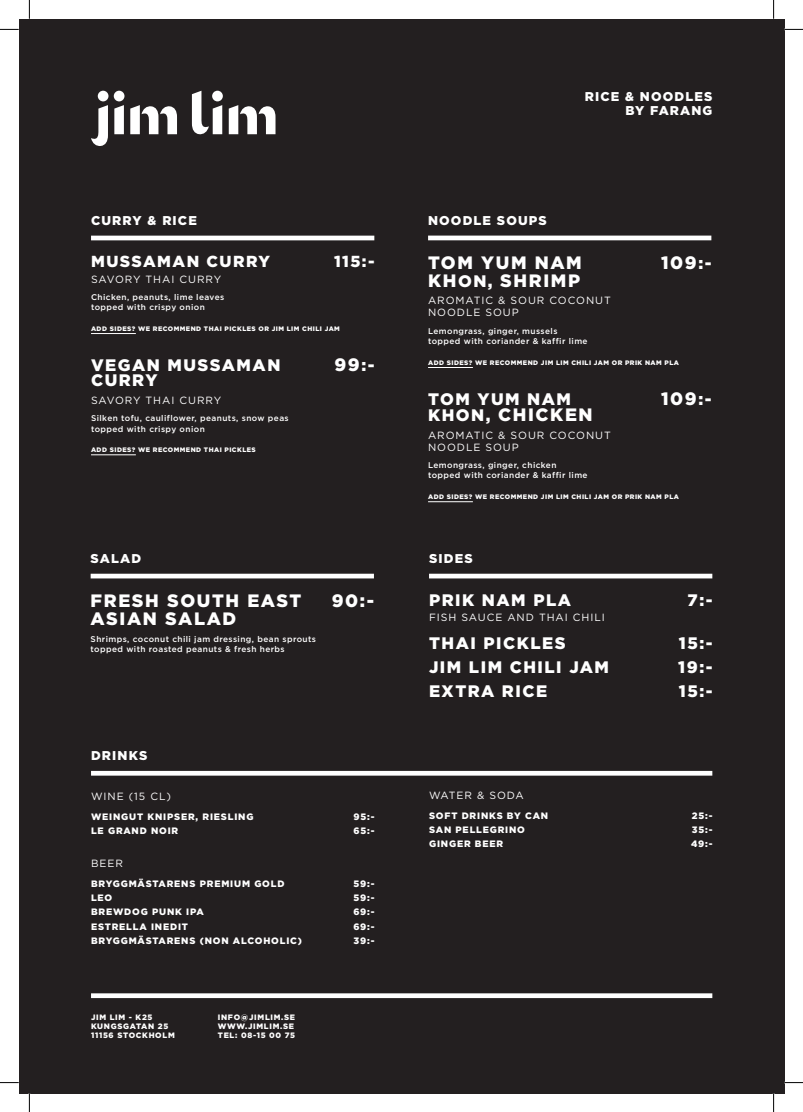
<style>
.page{position:relative;width:803px;height:1112px;background:#fff}
.page>*{position:absolute;margin:0;border:0;box-sizing:border-box;transform-origin:0 0}
.t1{font:900 17.88px "Gotham";letter-spacing:.09em;color:#fff}
.t2{font:900 16.62px "Gotham";letter-spacing:.09em;color:#fff}
.t3{font:900 16px "Gotham";letter-spacing:.09em;color:#fff}
.TXT{font:900 12.75px "Gotham";letter-spacing:.09em;color:#fff}
.t4{font:10.5px/12px "Gotham";letter-spacing:.09em;color:#fff}
.Text_ALL_CAPS{font:900 9.25px "Gotham";letter-spacing:.09em;color:#fff}
.Text{font:500 8.25px/10.1px "Gotham";letter-spacing:.05em;color:#fff}
.TXT-2{font:900 7.75px "Gotham";letter-spacing:.09em;color:#fff}
.TXT-3{font:900 6.5px "Gotham";letter-spacing:.07em;color:#fff}
.s1{font-size:16.62px}
</style>
<div class="page">
<div style="left:19px;top:19px;width:765px;height:1073px;background:#231f20"></div>
<div style="left:429px;top:573px;width:283px;height:5px;background:#fff"></div>
<div style="left:91px;top:770px;width:621px;height:5px;background:#fff"></div>
<div style="left:114px;top:91px;width:10px;height:10px;background:#fff;border-radius:50%"></div>
<svg style="left:114px;top:105px;width:10px;height:29px"></svg>
<div style="left:98px;top:91px;width:10px;height:10px;background:#fff;border-radius:50%"></div>
<svg style="left:130px;top:105px;width:47px;height:29px"></svg>
<svg style="left:229px;top:105px;width:46px;height:29px"></svg>
<svg style="left:192px;top:91px;width:30px;height:44px"></svg>
<svg style="left:91px;top:105px;width:17px;height:41px"></svg>
<svg style="left:91px;top:993px;width:621px;height:4px;fill:#fff"></svg>
<div style="left:91px;top:235px;width:283px;height:5px;background:#fff"></div>
<div style="left:91px;top:573px;width:283px;height:5px;background:#fff"></div>
<hr style="left:91px;top:333px;width:45px;height:1px;background:#fff">
<hr style="left:91px;top:454px;width:45px;height:1px;background:#fff">
<div style="left:428px;top:235px;width:283px;height:5px;background:#fff"></div>
<hr style="left:428px;top:367px;width:45px;height:1px;background:#fff">
<hr style="left:428px;top:501px;width:45px;height:1px;background:#fff">
<svg style="left:0;top:29px;width:19px;height:1px"></svg>
<svg style="left:784px;top:29px;width:19px;height:1px"></svg>
<svg style="left:0;top:1082px;width:19px;height:1px"></svg>
<svg style="left:784px;top:1081px;width:19px;height:2px"></svg>
<svg style="left:29px;top:0;width:1px;height:19px"></svg>
<svg style="left:29px;top:1092px;width:1px;height:19px"></svg>
<svg style="left:773px;top:0;width:1px;height:19px"></svg>
<svg style="left:773px;top:1092px;width:1px;height:19px"></svg>
<p class="TXT" style="left:91px;top:212px;width:107px">CURRY &amp; RICE</p>
<h1 class="t3" style="left:91px;top:250px;width:181px">MUSSAMAN CURRY</h1>
<h1 class="t3" style="left:334px;top:250px;width:42px">115:-</h1>
<h2 class="t4" style="left:91px;top:272px;width:132px">SAVORY THAI CURRY</h2>
<p class="Text" style="left:91px;top:292px;width:135px">Chicken, peanuts, lime leaves</p>
<p class="Text" style="left:91px;top:302px;width:115px">topped with crispy onion</p>
<p class="TXT-3" style="left:91px;top:324px;width:250px">ADD SIDES? WE RECOMMEND THAI PICKLES OR JIM LIM CHILI JAM</p>
<h1 class="t2" style="left:91px;top:354px;width:191px">VEGAN MUSSAMAN</h1>
<h1 class="t1" style="left:334px;top:352px;width:42px">99<span class="s1">:-</span></h1>
<h1 class="t2" style="left:91px;top:369px;width:68px">CURRY</h1>
<h2 class="t4" style="left:91px;top:394px;width:132px">SAVORY THAI CURRY</h2>
<p class="Text" style="left:91px;top:413px;width:199px">Silken tofu, cauliflower, peanuts, snow peas</p>
<p class="Text" style="left:91px;top:423px;width:115px">topped with crispy onion</p>
<p class="TXT-3" style="left:91px;top:445px;width:166px">ADD SIDES? WE RECOMMEND THAI PICKLES</p>
<p class="TXT" style="left:91px;top:549px;width:52px">SALAD</p>
<h1 class="t1" style="left:91px;top:588px;width:212px">FRESH SOUTH EAST</h1>
<h1 class="t1" style="left:332px;top:588px;width:44px">90:-</h1>
<h1 class="t1" style="left:91px;top:606px;width:147px">ASIAN SALAD</h1>
<p class="Text" style="left:91px;top:633px;width:227px">Shrimps, coconut chili jam dressing, bean sprouts topped with roasted peanuts &amp; fresh herbs</p>
<p class="TXT" style="left:91px;top:746px;width:58px">DRINKS</p>
<h2 class="t4" style="left:91px;top:790px;width:81px">WINE (15 CL)</h2>
<p class="Text_ALL_CAPS" style="left:91px;top:810px;width:164px">WEINGUT KNIPSER, RIESLING</p>
<p class="Text_ALL_CAPS" style="left:354px;top:810px;width:22px">95:-</p>
<p class="Text_ALL_CAPS" style="left:91px;top:824px;width:89px">LE GRAND NOIR</p>
<p class="Text_ALL_CAPS" style="left:353px;top:824px;width:23px">65:-</p>
<h2 class="t4" style="left:91px;top:857px;width:33px">BEER</h2>
<p class="Text_ALL_CAPS" style="left:91px;top:877px;width:195px">BRYGGMÄSTARENS PREMIUM GOLD</p>
<p class="Text_ALL_CAPS" style="left:354px;top:877px;width:22px">59:-</p>
<p class="Text_ALL_CAPS" style="left:91px;top:891px;width:23px">LEO</p>
<p class="Text_ALL_CAPS" style="left:354px;top:891px;width:22px">59:-</p>
<p class="Text_ALL_CAPS" style="left:91px;top:905px;width:114px">BREWDOG PUNK IPA</p>
<p class="Text_ALL_CAPS" style="left:353px;top:905px;width:23px">69:-</p>
<p class="Text_ALL_CAPS" style="left:91px;top:919px;width:98px">ESTRELLA INEDIT</p>
<p class="Text_ALL_CAPS" style="left:353px;top:919px;width:23px">69:-</p>
<p class="Text_ALL_CAPS" style="left:91px;top:934px;width:212px">BRYGGMÄSTARENS (NON ALCOHOLIC)</p>
<p class="Text_ALL_CAPS" style="left:354px;top:934px;width:22px">39:-</p>
<p class="TXT-2" style="left:91px;top:1012px;width:63px">JIM LIM - K25</p>
<p class="TXT-2" style="left:91px;top:1021px;width:79px">KUNGSGATAN 25</p>
<p class="TXT-2" style="left:91px;top:1029px;width:85px">11156 STOCKHOLM</p>
<p class="TXT-2" style="left:218px;top:1012px;width:79px">INFO@JIMLIM.SE</p>
<p class="TXT-2" style="left:218px;top:1021px;width:78px">WWW.JIMLIM.SE</p>
<p class="TXT-2" style="left:218px;top:1029px;width:79px">TEL: 08-15 00 75</p>
<p class="TXT" style="left:585px;top:88px;width:129px">RICE &amp; NOODLES</p>
<p class="TXT" style="left:625px;top:102px;width:88px">BY FARANG</p>
<p class="TXT" style="left:428px;top:212px;width:120px">NOODLE SOUPS</p>
<h1 class="t1" style="left:428px;top:250px;width:155px">TOM YUM NAM</h1>
<h1 class="t1" style="left:661px;top:250px;width:52px">109<span class="s1">:-</span></h1>
<h1 class="t1" style="left:428px;top:268px;width:153px">KH<span class="s1">ON,</span> SHRIMP</h1>
<h2 class="t4" style="left:428px;top:294px;width:184px">AROMATIC &amp; SOUR COCONUT<br>NOODLE SOUP</h2>
<p class="Text" style="left:428px;top:326px;width:131px">Lemongrass, ginger, mussels</p>
<p class="Text" style="left:428px;top:336px;width:161px">topped with coriander &amp; kaffir lime</p>
<p class="TXT-3" style="left:428px;top:358px;width:252px">ADD SIDES? WE RECOMMEND JIM LIM CHILI JAM OR PRIK NAM PLA</p>
<h1 class="t2" style="left:428px;top:387px;width:144px">TOM YUM NAM</h1>
<h1 class="t1" style="left:661px;top:386px;width:52px">109<span class="s1">:-</span></h1>
<h1 class="t1" style="left:428px;top:402px;width:166px"><span class="s1">KHON,</span> CHICKEN</h1>
<h2 class="t4" style="left:428px;top:428px;width:184px">AROMATIC &amp; SOUR COCONUT<br>NOODLE SOUP</h2>
<p class="Text" style="left:428px;top:460px;width:130px">Lemongrass, ginger, chicken</p>
<p class="Text" style="left:428px;top:470px;width:161px">topped with coriander &amp; kaffir lime</p>
<p class="TXT-3" style="left:428px;top:492px;width:252px">ADD SIDES? WE RECOMMEND JIM LIM CHILI JAM OR PRIK NAM PLA</p>
<p class="TXT" style="left:429px;top:549px;width:45px">SIDES</p>
<h1 class="t2" style="left:429px;top:588px;width:144px">PRIK NAM PLA</h1>
<h1 class="t2" style="left:688px;top:588px;width:26px">7:-</h1>
<h2 class="t4" style="left:429px;top:611px;width:177px">FISH SAUCE AND THAI CHILI</h2>
<h1 class="t2" style="left:429px;top:631px;width:138px">THAI PICKLES</h1>
<h1 class="t2" style="left:679px;top:631px;width:35px">15:-</h1>
<h1 class="t2" style="left:429px;top:655px;width:181px">JIM LIM CHILI JAM</h1>
<h1 class="t2" style="left:678px;top:655px;width:36px">19:-</h1>
<h1 class="t2" style="left:429px;top:679px;width:120px">EXTRA RICE</h1>
<h1 class="t2" style="left:679px;top:679px;width:35px">15:-</h1>
<h2 class="t4" style="left:429px;top:788px;width:96px">WATER &amp; SODA</h2>
<p class="Text_ALL_CAPS" style="left:429px;top:808px;width:121px">SOFT DRINKS BY CAN</p>
<p class="Text_ALL_CAPS" style="left:692px;top:808px;width:22px">25:-</p>
<p class="Text_ALL_CAPS" style="left:429px;top:822px;width:97px">SAN PELLEGRINO</p>
<p class="Text_ALL_CAPS" style="left:692px;top:822px;width:22px">35:-</p>
<p class="Text_ALL_CAPS" style="left:429px;top:837px;width:76px">GINGER BEER</p>
<p class="Text_ALL_CAPS" style="left:691px;top:837px;width:23px">49:-</p>
</div>
